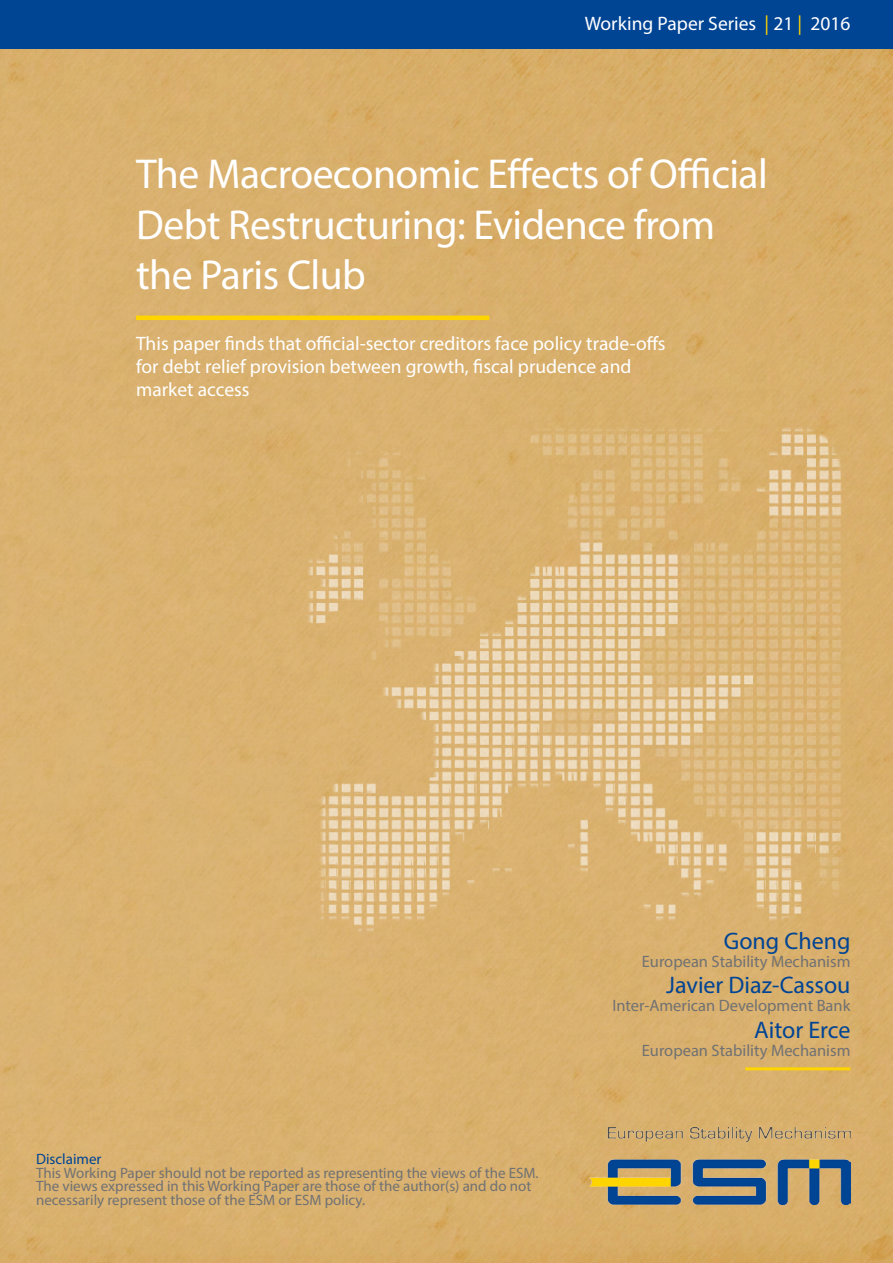
<style>
.page{position:relative;width:893px;height:1263px;background:#fff}
.page>*{position:absolute;margin:0;border:0;box-sizing:border-box;transform-origin:0 0}
.t1{font:42px/50.4px "Myriad Pro";letter-spacing:-.015em;color:#fff}
.t2{font:24px "Myriad Pro";color:#004494}
.t3{font:19.5px/23.4px "Myriad Pro";color:#fff}
.t4{font:16.5px "Myriad Pro";color:#707173}
.t5{font:15px/13.5px "Myriad Pro";color:#707173}
.t6{font:15px "Myriad Pro";color:#004494}
.s1{color:#ffd500}
</style>
<div class="page">
<div style="left:0;top:49px;width:893px;height:1214px;background:#d9b16e"></div>
<img style="left:242px;top:421px;width:608px;height:517px">
<hr style="left:136px;top:316px;width:353px;height:4px;background:#ffd500">
<hr style="left:745px;top:1067px;width:105px;height:3px;background:#ffd500">
<div style="left:0;top:0;width:893px;height:49px;background:#004494"></div>
<img style="left:589px;top:1127px;width:262px;height:78px">
<h3 class="t3" style="left:585px;top:12px;width:267px">Working Paper Series <span class="s1">|</span> 21 <span class="s1">|</span> 2016</h3>
<h1 class="t1" style="left:136px;top:148px;width:633px">The Macroeconomic Effects of Official<br>Debt Restructuring: Evidence from the Paris Club</h1>
<h3 class="t3" style="left:136px;top:331px;width:531px">This paper finds that official-sector creditors face policy trade-offs for debt relief provision between growth, fiscal prudence and market access</h3>
<p class="t6" style="left:36px;top:1150px;width:67px">Disclaimer</p>
<p class="t5" style="left:36px;top:1165px;width:504px">This Working Paper should not be reported as representing the views of the ESM.<br>The views expressed in this Working Paper are those of the author(s) and do not necessarily represent those of the ESM or ESM policy.</p>
<h2 class="t2" style="left:724px;top:926px;width:128px">Gong Cheng</h2>
<p class="t4" style="left:642px;top:951px;width:210px">European Stability Mechanism</p>
<h2 class="t2" style="left:666px;top:970px;width:186px">Javier Diaz-Cassou</h2>
<p class="t4" style="left:612px;top:995px;width:240px">Inter-American Development Bank</p>
<h2 class="t2" style="left:754px;top:1015px;width:98px">Aitor Erce</h2>
<p class="t4" style="left:642px;top:1040px;width:210px">European Stability Mechanism</p>
</div>
